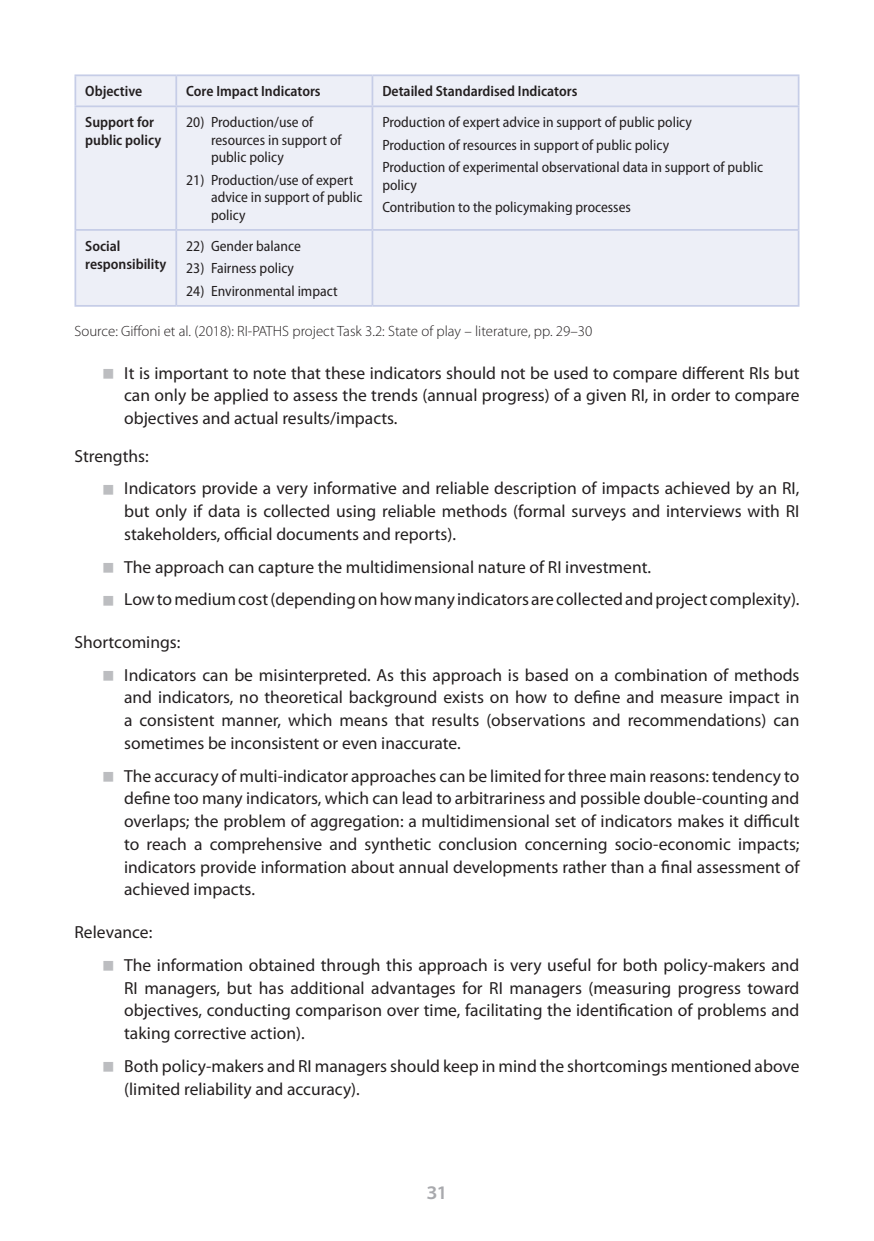
<style>
.page{position:relative;width:874px;height:1241px;background:#fff}
.page>*{position:absolute;margin:0;border:0;box-sizing:border-box;transform-origin:0 0}
.t1{font:600 semi-expanded 19.25px "Myriad Pro";color:#a8a9ad}
.EVAL-INNO_Body_No_In{font:17.5px/22.8px "Myriad Pro";color:#231f20;text-align:justify}
.EVAL-INNO_Body_TABLE{font:semi-condensed 14.88px/17.5px "Myriad Pro";color:#231f20}
.EVAL-INNO_Body_TABLE-2{font:600 semi-condensed 14.88px/17.5px "Myriad Pro";color:#231f20}
.NOTE_after_Table{font:300 14.88px "Myriad Pro";color:#231f20}
</style>
<div class="page">
<div style="left:76px;top:76px;width:721px;height:229px;background:#edeff7"></div>
<hr style="left:175px;top:76px;width:2px;height:29px;background:#c6cde7">
<hr style="left:371px;top:76px;width:2px;height:29px;background:#c6cde7">
<hr style="left:175px;top:107px;width:2px;height:122px;background:#c6cde7">
<hr style="left:371px;top:107px;width:2px;height:122px;background:#c6cde7">
<hr style="left:74px;top:229px;width:102px;height:2px;background:#c6cde7">
<hr style="left:176px;top:229px;width:196px;height:2px;background:#c6cde7">
<hr style="left:175px;top:231px;width:2px;height:74px;background:#c6cde7">
<hr style="left:372px;top:229px;width:427px;height:2px;background:#c6cde7">
<hr style="left:371px;top:231px;width:2px;height:74px;background:#c6cde7">
<hr style="left:74px;top:105px;width:102px;height:2px;background:#c6cde7">
<hr style="left:176px;top:105px;width:196px;height:2px;background:#c6cde7">
<hr style="left:372px;top:105px;width:427px;height:2px;background:#c6cde7">
<hr style="left:74px;top:74px;width:102px;height:2px;background:#c6cde7">
<hr style="left:74px;top:76px;width:2px;height:29px;background:#c6cde7">
<hr style="left:176px;top:74px;width:196px;height:2px;background:#c6cde7">
<hr style="left:372px;top:74px;width:427px;height:2px;background:#c6cde7">
<hr style="left:797px;top:76px;width:2px;height:29px;background:#c6cde7">
<hr style="left:74px;top:107px;width:2px;height:122px;background:#c6cde7">
<hr style="left:797px;top:107px;width:2px;height:122px;background:#c6cde7">
<hr style="left:74px;top:231px;width:2px;height:74px;background:#c6cde7">
<hr style="left:797px;top:231px;width:2px;height:74px;background:#c6cde7">
<hr style="left:74px;top:305px;width:102px;height:2px;background:#c6cde7">
<hr style="left:176px;top:305px;width:196px;height:2px;background:#c6cde7">
<hr style="left:372px;top:305px;width:427px;height:2px;background:#c6cde7">
<p class="EVAL-INNO_Body_TABLE-2" style="left:85px;top:82px;width:58px">Objective</p>
<p class="EVAL-INNO_Body_TABLE-2" style="left:186px;top:82px;width:136px">Core Impact Indicators</p>
<p class="EVAL-INNO_Body_TABLE-2" style="left:382px;top:82px;width:196px">Detailed Standardised Indicators</p>
<p class="EVAL-INNO_Body_TABLE-2" style="left:85px;top:113px;width:78px">Support for public policy</p>
<p class="EVAL-INNO_Body_TABLE" style="left:211px;top:113px;width:132px;text-indent:-25px">20) Production/use of resources in support of public policy</p>
<p class="EVAL-INNO_Body_TABLE" style="left:211px;top:171px;width:153px;text-indent:-25px">21) Production/use of expert advice in support of public policy</p>
<p class="EVAL-INNO_Body_TABLE" style="left:382px;top:113px;width:311px">Production of expert advice in support of public policy</p>
<p class="EVAL-INNO_Body_TABLE" style="left:382px;top:136px;width:288px">Production of resources in support of public policy</p>
<p class="EVAL-INNO_Body_TABLE" style="left:382px;top:158px;width:382px">Production of experimental observational data in support of public policy</p>
<p class="EVAL-INNO_Body_TABLE" style="left:382px;top:198px;width:250px">Contribution to the policymaking processes</p>
<p class="EVAL-INNO_Body_TABLE-2" style="left:85px;top:237px;width:82px">Social responsibility</p>
<p class="EVAL-INNO_Body_TABLE" style="left:186px;top:237px;width:116px">22) Gender balance</p>
<p class="EVAL-INNO_Body_TABLE" style="left:186px;top:259px;width:109px">23) Fairness policy</p>
<p class="EVAL-INNO_Body_TABLE" style="left:186px;top:282px;width:153px">24) Environmental impact</p>
<p class="NOTE_after_Table" style="left:74px;top:322px;width:519px">Source: Giffoni et al. (2018): RI-PATHS project Task 3.2: State of play – literature, pp. 29–30</p>
<p class="EVAL-INNO_Body_No_In" style="left:124px;top:361px;width:676px">It is important to note that these indicators should not be used to compare different RIs but can only be applied to assess the trends (annual progress) of a given RI, in order to compare objectives and actual results/impacts.</p>
<p class="EVAL-INNO_Body_No_In" style="left:74px;top:444px;width:76px">Strengths:</p>
<p class="EVAL-INNO_Body_No_In" style="left:124px;top:477px;width:676px">Indicators provide a very informative and reliable description of impacts achieved by an RI, but only if data is collected using reliable methods (formal surveys and interviews with RI stakeholders, official documents and reports).</p>
<p class="EVAL-INNO_Body_No_In" style="left:124px;top:555px;width:528px">The approach can capture the multidimensional nature of RI investment.</p>
<p class="EVAL-INNO_Body_No_In" style="left:124px;top:587px;width:676px">Low to medium cost (depending on how many indicators are collected and project complexity).</p>
<p class="EVAL-INNO_Body_No_In" style="left:74px;top:630px;width:107px">Shortcomings:</p>
<p class="EVAL-INNO_Body_No_In" style="left:124px;top:663px;width:676px">Indicators can be misinterpreted. As this approach is based on a combination of methods and indicators, no theoretical background exists on how to define and measure impact in a consistent manner, which means that results (observations and recommendations) can sometimes be inconsistent or even inaccurate.</p>
<p class="EVAL-INNO_Body_No_In" style="left:124px;top:764px;width:676px">The accuracy of multi-indicator approaches can be limited for three main reasons: tendency to define too many indicators, which can lead to arbitrariness and possible double-counting and overlaps; the problem of aggregation: a multidimensional set of indicators makes it difficult to reach a comprehensive and synthetic conclusion concerning socio-economic impacts; indicators provide information about annual developments rather than a final assessment of achieved impacts.</p>
<p class="EVAL-INNO_Body_No_In" style="left:74px;top:920px;width:79px">Relevance:</p>
<p class="EVAL-INNO_Body_No_In" style="left:124px;top:953px;width:676px">The information obtained through this approach is very useful for both policy-makers and RI managers, but has additional advantages for RI managers (measuring progress toward objectives, conducting comparison over time, facilitating the identification of problems and taking corrective action).</p>
<p class="EVAL-INNO_Body_No_In" style="left:124px;top:1054px;width:676px">Both policy-makers and RI managers should keep in mind the shortcomings mentioned above (limited reliability and accuracy).</p>
<p class="t1" style="left:426px;top:1179px;width:23px">31</p>
</div>
